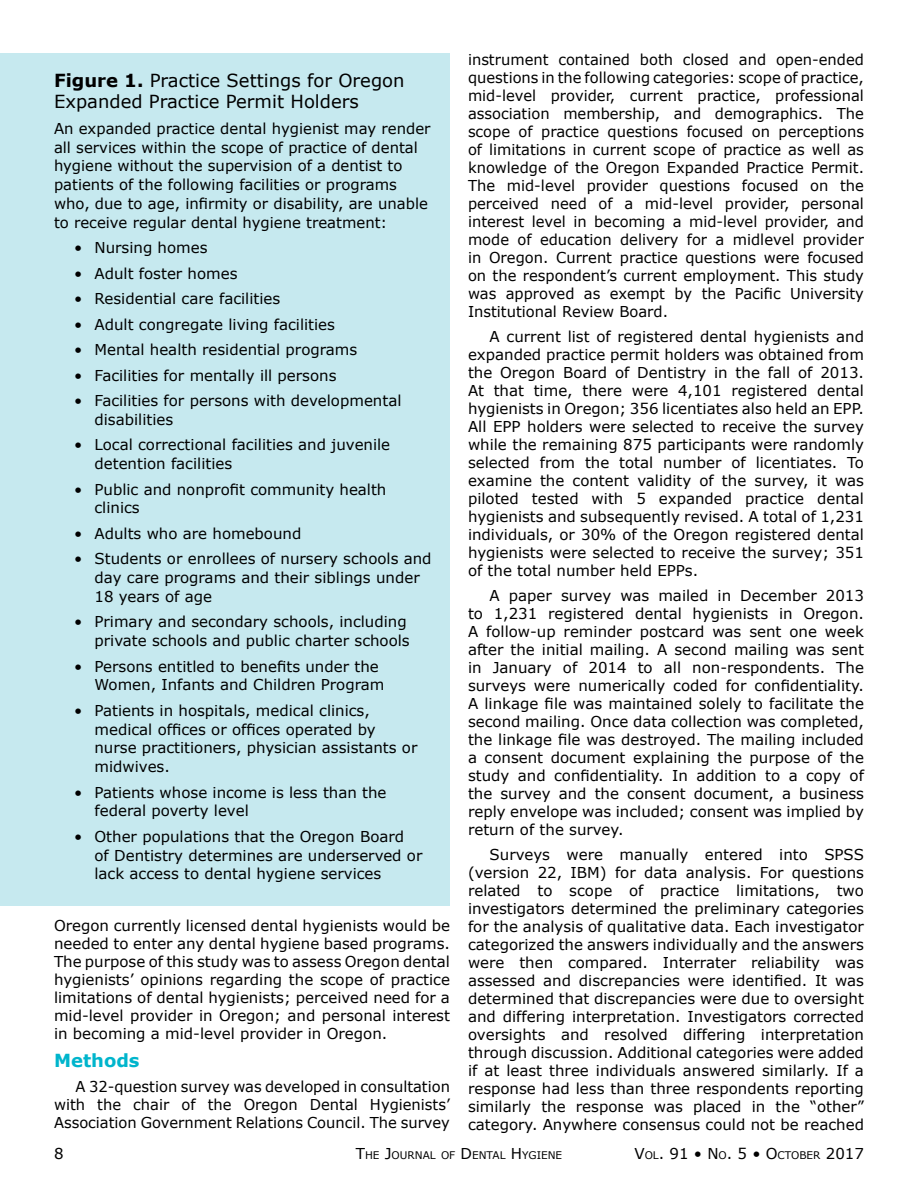
<style>
.page{position:relative;width:918px;height:1188px;background:#fff}
.page>*{position:absolute;margin:0;border:0;box-sizing:border-box;transform-origin:0 0}
.t1{font:18px/21px "Verdana";color:#000}
.t2{font:700 18px "Verdana";color:#00b5cc}
.t3{font:15px/18px "Verdana";color:#000}
.t4{font:15px "Verdana";color:#000}
.t5{font:10.5px "Verdana";color:#000}
.s1{font-weight:700}
.s2{font-size:15px}
.s3{font-size:10.5px}
</style>
<div class="page">
<div style="left:0;top:53px;width:450px;height:853px;background:#c6e9ef"></div>
<p class="t1" style="left:54px;top:70px;width:352px"><span class="s1">Figure 1.</span> Practice Settings for Oregon<br>Expanded Practice Permit Holders</p>
<p class="t3" style="left:54px;top:119px;width:378px;line-height:18.8px">An expanded practice dental hygienist may render all services within the scope of practice of dental hygiene without the supervision of a dentist to patients of the following facilities or programs who, due to age, infirmity or disability, are unable to receive regular dental hygiene treatment:</p>
<p class="t3" style="left:74px;top:238px;width:135px">• Nursing homes</p>
<p class="t3" style="left:74px;top:264px;width:165px">• Adult foster homes</p>
<p class="t3" style="left:74px;top:289px;width:208px">• Residential care facilities</p>
<p class="t3" style="left:74px;top:315px;width:262px">• Adult congregate living facilities</p>
<p class="t3" style="left:74px;top:340px;width:285px">• Mental health residential programs</p>
<p class="t3" style="left:74px;top:366px;width:264px">• Facilities for mentally ill persons</p>
<p class="t3" style="left:94px;top:391px;width:309px;line-height:18.8px;text-indent:-20px">• Facilities for persons with developmental disabilities</p>
<p class="t3" style="left:94px;top:435px;width:297px;line-height:18.8px;text-indent:-20px">• Local correctional facilities and juvenile detention facilities</p>
<p class="t3" style="left:94px;top:480px;width:293px;line-height:18.8px;text-indent:-20px">• Public and nonprofit community health clinics</p>
<p class="t3" style="left:74px;top:524px;width:229px">• Adults who are homebound</p>
<p class="t3" style="left:94px;top:549px;width:339px;line-height:18.8px;text-indent:-20px">• Students or enrollees of nursery schools and day care programs and their siblings under<br>18 years of age</p>
<p class="t3" style="left:74px;top:612px;width:337px;line-height:18.8px;text-align:right">• Primary and secondary schools, including private schools and public charter schools</p>
<p class="t3" style="left:94px;top:657px;width:291px;line-height:18.8px;text-indent:-20px">• Persons entitled to benefits under the<br>Women, Infants and Children Program</p>
<p class="t3" style="left:94px;top:701px;width:324px;line-height:18.8px;text-indent:-20px">• Patients in hospitals, medical clinics, medical offices or offices operated by nurse practitioners, physician assistants or midwives.</p>
<p class="t3" style="left:94px;top:783px;width:294px;line-height:18.8px;text-indent:-20px">• Patients whose income is less than the federal poverty level</p>
<p class="t3" style="left:94px;top:827px;width:329px;line-height:18.8px;text-indent:-20px">• Other populations that the Oregon Board<br>of Dentistry determines are underserved or lack access to dental hygiene services</p>
<p class="t3" style="left:54px;top:916px;width:398px;text-align:justify">Oregon currently licensed dental hygienists would be needed to enter any dental hygiene based programs.<br>The purpose of this study was to assess Oregon dental hygienists’ opinions regarding the scope of practice limitations of dental hygienists; perceived need for a mid-level provider in Oregon; and personal interest in becoming a mid-level provider in Oregon.</p>
<p class="t2" style="left:54px;top:1048px;width:87px">Methods</p>
<p class="t3" style="left:54px;top:1077px;width:398px;text-align:justify;text-indent:22px">A 32-question survey was developed in consultation with the chair of the Oregon Dental Hygienists’ Association Government Relations Council. The survey</p>
<p class="t3" style="left:468px;top:51px;width:398px;text-align:justify">instrument contained both closed and open-ended questions in the following categories: scope of practice, mid-level provider, current practice, professional association membership, and demographics. The scope of practice questions focused on perceptions of limitations in current scope of practice as well as knowledge of the Oregon Expanded Practice Permit.<br>The mid-level provider questions focused on the perceived need of a mid-level provider, personal interest level in becoming a mid-level provider, and mode of education delivery for a midlevel provider in Oregon. Current practice questions were focused on the respondent’s current employment. This study was approved as exempt by the Pacific University Institutional Review Board.</p>
<p class="t3" style="left:468px;top:328px;width:398px;text-align:justify;text-indent:22px">A current list of registered dental hygienists and expanded practice permit holders was obtained from the Oregon Board of Dentistry in the fall of 2013.<br>At that time, there were 4,101 registered dental hygienists in Oregon; 356 licentiates also held an EPP.<br>All EPP holders were selected to receive the survey while the remaining 875 participants were randomly selected from the total number of licentiates. To examine the content validity of the survey, it was piloted tested with 5 expanded practice dental hygienists and subsequently revised. A total of 1,231 individuals, or 30% of the Oregon registered dental hygienists were selected to receive the survey; 351 of the total number held EPPs.</p>
<p class="t3" style="left:468px;top:586px;width:398px;text-align:justify;text-indent:22px">A paper survey was mailed in December 2013 to 1,231 registered dental hygienists in Oregon.<br>A follow-up reminder postcard was sent one week after the initial mailing. A second mailing was sent in January of 2014 to all non-respondents. The surveys were numerically coded for confidentiality.<br>A linkage file was maintained solely to facilitate the second mailing. Once data collection was completed, the linkage file was destroyed. The mailing included a consent document explaining the purpose of the study and confidentiality. In addition to a copy of the survey and the consent document, a business reply envelope was included; consent was implied by return of the survey.</p>
<p class="t3" style="left:468px;top:845px;width:398px;text-align:justify;text-indent:22px">Surveys were manually entered into SPSS (version 22, IBM) for data analysis. For questions related to scope of practice limitations, two investigators determined the preliminary categories for the analysis of qualitative data. Each investigator categorized the answers individually and the answers were then compared. Interrater reliability was assessed and discrepancies were identified. It was determined that discrepancies were due to oversight and differing interpretation. Investigators corrected oversights and resolved differing interpretation through discussion. Additional categories were added if at least three individuals answered similarly. If a response had less than three respondents reporting similarly the response was placed in the “other” category. Anywhere consensus could not be reached</p>
<p class="t4" style="left:54px;top:1143px;width:11px">8</p>
<p class="t5" style="left:356px;top:1148px;width:208px"><span class="s2">T</span>HE <span class="s2">J</span>OURNAL OF <span class="s2">D</span>ENTAL <span class="s2">H</span>YGIENE</p>
<p class="t4" style="left:634px;top:1143px;width:231px">V<span class="s3">OL</span>. 91 • N <span class="s3">O</span>. 5 • O<span class="s3">CTOBER</span> 2017</p>
</div>
